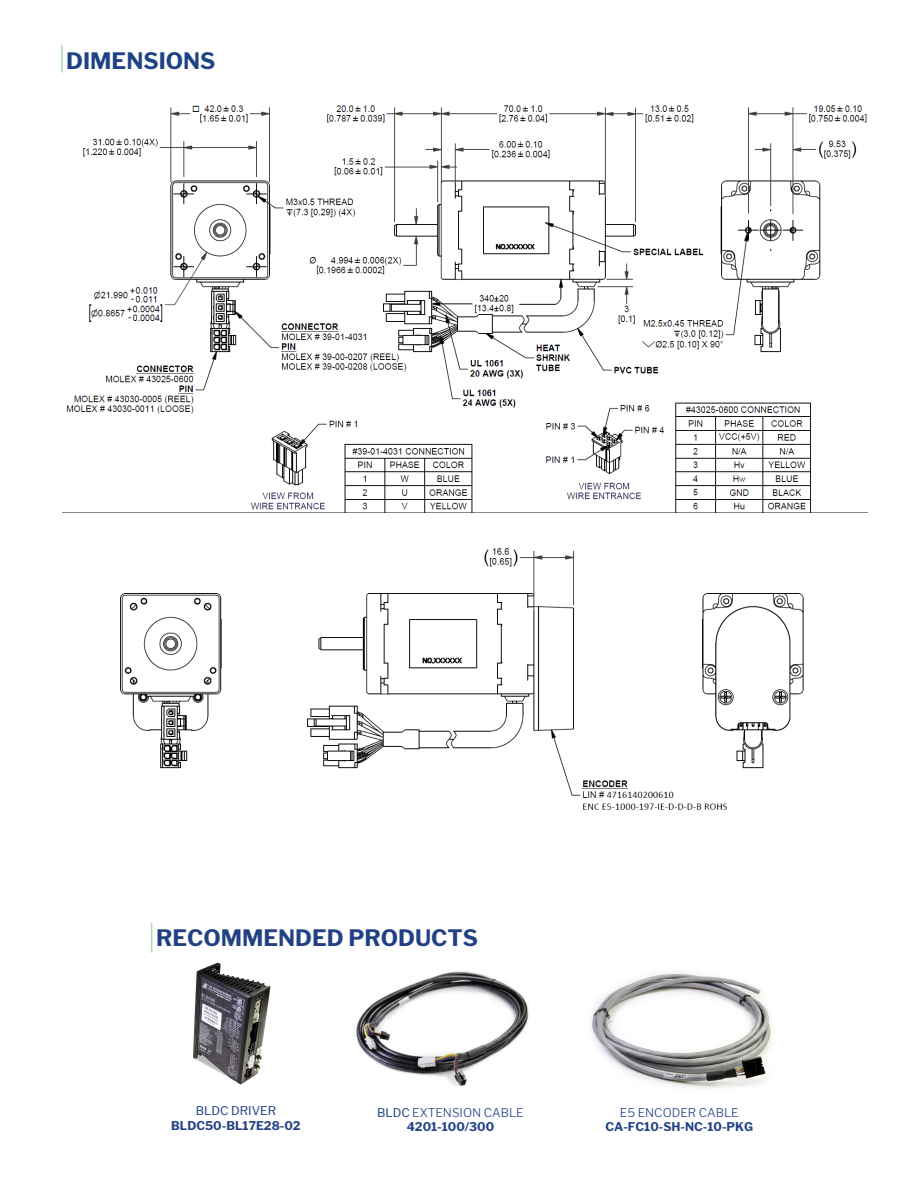
<style>
.page{position:relative;width:918px;height:1188px;background:#fff}
.page>*{position:absolute;margin:0;border:0;box-sizing:border-box;transform-origin:0 0}
.t1{font:700 22.5px "Libre Franklin";color:#224184}
.t2{font:700 22.5px "Libre Franklin";color:#1f4285}
.t3{font:300 12px/14.4px "Libre Franklin";color:#224184;text-align:center}
.t4{font:700 12px "Libre Franklin";color:#224184}
.t5{font:12px "Libre Franklin";color:#224184}
.s1{font-weight:400}
.s2{font-weight:700}
</style>
<div class="page">
<hr style="left:61px;top:45px;width:2px;height:28px;background:#aed9b1">
<hr style="left:151px;top:923px;width:1px;height:30px;background:#aed9b0">
<img style="left:192px;top:962px;width:79px;height:123px">
<img style="left:356px;top:971px;width:173px;height:115px">
<img style="left:62px;top:105px;width:805px;height:408px">
<img style="left:120px;top:548px;width:684px;height:262px">
<img style="left:591px;top:972px;width:182px;height:116px">
<h1 class="t2" style="left:66px;top:47px;width:151px">DIMENSIONS</h1>
<h1 class="t1" style="left:156px;top:924px;width:324px">RECOMMENDED PRODUCTS</h1>
<p class="t5" style="left:196px;top:1104px;width:82px">BLDC DRIVER</p>
<p class="t4" style="left:171px;top:1118px;width:131px">BLDC50-BL17E28-02</p>
<p class="t3" style="left:377px;top:1105px;width:148px"><span class="s1">BLDC</span> EXTENSION CABLE<br><span class="s2">4201-100/300</span></p>
<p class="t3" style="left:620px;top:1105px;width:120px">E5 ENCODER CABLE</p>
<p class="t4" style="left:605px;top:1119px;width:149px">CA-FC10-SH-NC-10-PKG</p>
</div>
